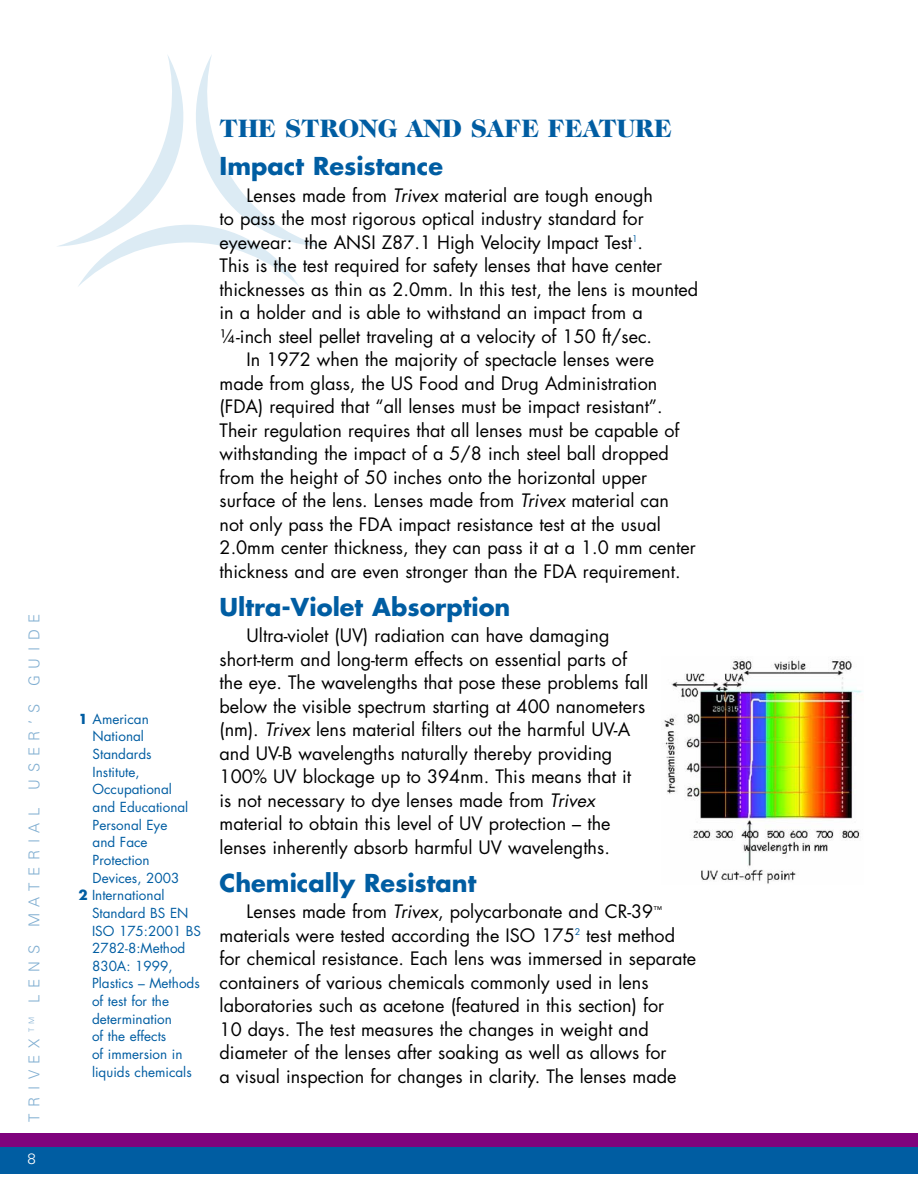
<style>
.page{position:relative;width:918px;height:1188px;background:#fff}
.page>*{position:absolute;margin:0;border:0;box-sizing:border-box;transform-origin:0 0}
.t1{font:900 25.5px "Caslon Two Twenty Four";color:#005da2}
.t2{font:700 24px "Futura";color:#005da2}
.t3{font:18px/23.5px "Futura";color:#000}
.t4{font:300 15px "Univers";letter-spacing:.445em;color:#80aed1}
.t5{font:300 15px "Univers";color:#fff}
.t6{font:13.5px "Futura";color:#005da2}
.s1{font-weight:700}
.s2{font-style:italic}
</style>
<div class="page">
<div style="left:0;top:1147px;width:918px;height:27px;background:#005da2"></div>
<div style="left:0;top:1134px;width:918px;height:13px;background:#7f037d"></div>
<svg style="left:57px;top:55px;width:265px;height:232px"></svg>
<img style="left:664px;top:659px;width:198px;height:225px">
<p class="t4" style="left:29px;top:1122px;width:510px;rotate:-90deg">TRIVEX <sup>TM</sup> LENS MATERIAL USER’S GUIDE</p>
<p class="t5" style="left:28px;top:1153px;width:10px">8</p>
<p class="t6" style="left:78px;top:713px;width:72px"><span class="s1">1</span> American</p>
<p class="t6" style="left:93px;top:730px;width:53px">National</p>
<p class="t6" style="left:93px;top:748px;width:60px">Standards</p>
<p class="t6" style="left:93px;top:766px;width:49px">Institute,</p>
<p class="t6" style="left:93px;top:783px;width:81px">Occupational</p>
<p class="t6" style="left:93px;top:801px;width:97px">and Educational</p>
<p class="t6" style="left:93px;top:819px;width:76px">Personal Eye</p>
<p class="t6" style="left:93px;top:836px;width:56px">and Face</p>
<p class="t6" style="left:93px;top:854px;width:59px">Protection</p>
<p class="t6" style="left:93px;top:871px;width:88px">Devices, 2003</p>
<p class="t6" style="left:78px;top:889px;width:88px"><span class="s1">2</span> International</p>
<p class="t6" style="left:92px;top:907px;width:98px">Standard BS EN</p>
<p class="t6" style="left:92px;top:924px;width:111px">ISO 175:2001 BS</p>
<p class="t6" style="left:92px;top:942px;width:95px">2782-8:Method</p>
<p class="t6" style="left:92px;top:960px;width:82px">830A: 1999,</p>
<p class="t6" style="left:92px;top:977px;width:109px">Plastics – Methods</p>
<p class="t6" style="left:92px;top:995px;width:79px">of test for the</p>
<p class="t6" style="left:92px;top:1013px;width:81px">determination</p>
<p class="t6" style="left:92px;top:1030px;width:76px">of the effects</p>
<p class="t6" style="left:92px;top:1048px;width:92px">of immersion in</p>
<p class="t6" style="left:92px;top:1065px;width:101px">liquids chemicals</p>
<h1 class="t1" style="left:220px;top:119px;width:454px">THE STRONG AND SAFE FEATURE</h1>
<h2 class="t2" style="left:220px;top:155px;width:225px">Impact Resistance</h2>
<p class="t3" style="left:247px;top:185px;width:408px">Lenses made from <span class="s2">Trivex</span> material are tough enough</p>
<p class="t3" style="left:220px;top:208px;width:426px">to pass the most rigorous optical industry standard for</p>
<p class="t3" style="left:220px;top:232px;width:425px">eyewear: the ANSI Z87.1 High Velocity Impact Test<sup>1</sup>.</p>
<p class="t3" style="left:220px;top:255px;width:444px">This is the test required for safety lenses that have center</p>
<p class="t3" style="left:220px;top:279px;width:480px">thicknesses as thin as 2.0mm. In this test, the lens is mounted</p>
<p class="t3" style="left:220px;top:302px;width:425px">in a holder and is able to withstand an impact from a</p>
<p class="t3" style="left:220px;top:326px;width:434px">¼-inch steel pellet traveling at a velocity of 150 ft/sec.</p>
<p class="t3" style="left:247px;top:349px;width:409px">In 1972 when the majority of spectacle lenses were</p>
<p class="t3" style="left:220px;top:373px;width:439px">made from glass, the US Food and Drug Administration</p>
<p class="t3" style="left:220px;top:396px;width:445px">(FDA) required that “all lenses must be impact resistant”.</p>
<p class="t3" style="left:220px;top:420px;width:461px">Their regulation requires that all lenses must be capable of</p>
<p class="t3" style="left:220px;top:443px;width:451px">withstanding the impact of a 5/8 inch steel ball dropped</p>
<p class="t3" style="left:220px;top:467px;width:429px">from the height of 50 inches onto the horizontal upper</p>
<p class="t3" style="left:220px;top:491px;width:451px">surface of the lens. Lenses made from <span class="s2">Trivex</span> material can</p>
<p class="t3" style="left:220px;top:514px;width:443px">not only pass the FDA impact resistance test at the usual</p>
<p class="t3" style="left:220px;top:538px;width:478px">2.0mm center thickness, they can pass it at a 1.0 mm center</p>
<p class="t3" style="left:220px;top:561px;width:462px">thickness and are even stronger than the FDA requirement.</p>
<h2 class="t2" style="left:220px;top:596px;width:292px">Ultra-Violet Absorption</h2>
<p class="t3" style="left:220px;top:625px;width:430px;text-indent:27px">Ultra-violet (UV) radiation can have damaging short-term and long-term effects on essential parts of the eye. The wavelengths that pose these problems fall below the visible spectrum starting at 400 nanometers (nm). <span class="s2">Trivex</span> lens material filters out the harmful UV-A and UV-B wavelengths naturally thereby providing 100% UV blockage up to 394nm. This means that it<br>is not necessary to dye lenses made from <span class="s2">Trivex </span>material to obtain this level of UV protection – the lenses inherently absorb harmful UV wavelengths.</p>
<h2 class="t2" style="left:220px;top:872px;width:258px">Chemically Resistant</h2>
<p class="t3" style="left:220px;top:901px;width:478px;text-indent:27px">Lenses made from <span class="s2">Trivex</span>, polycarbonate and CR-39<sup>™ </sup>materials were tested according the ISO 175<sup>2</sup> test method for chemical resistance. Each lens was immersed in separate containers of various chemicals commonly used in lens laboratories such as acetone (featured in this section) for<br>10 days. The test measures the changes in weight and diameter of the lenses after soaking as well as allows for<br>a visual inspection for changes in clarity. The lenses made</p>
</div>
